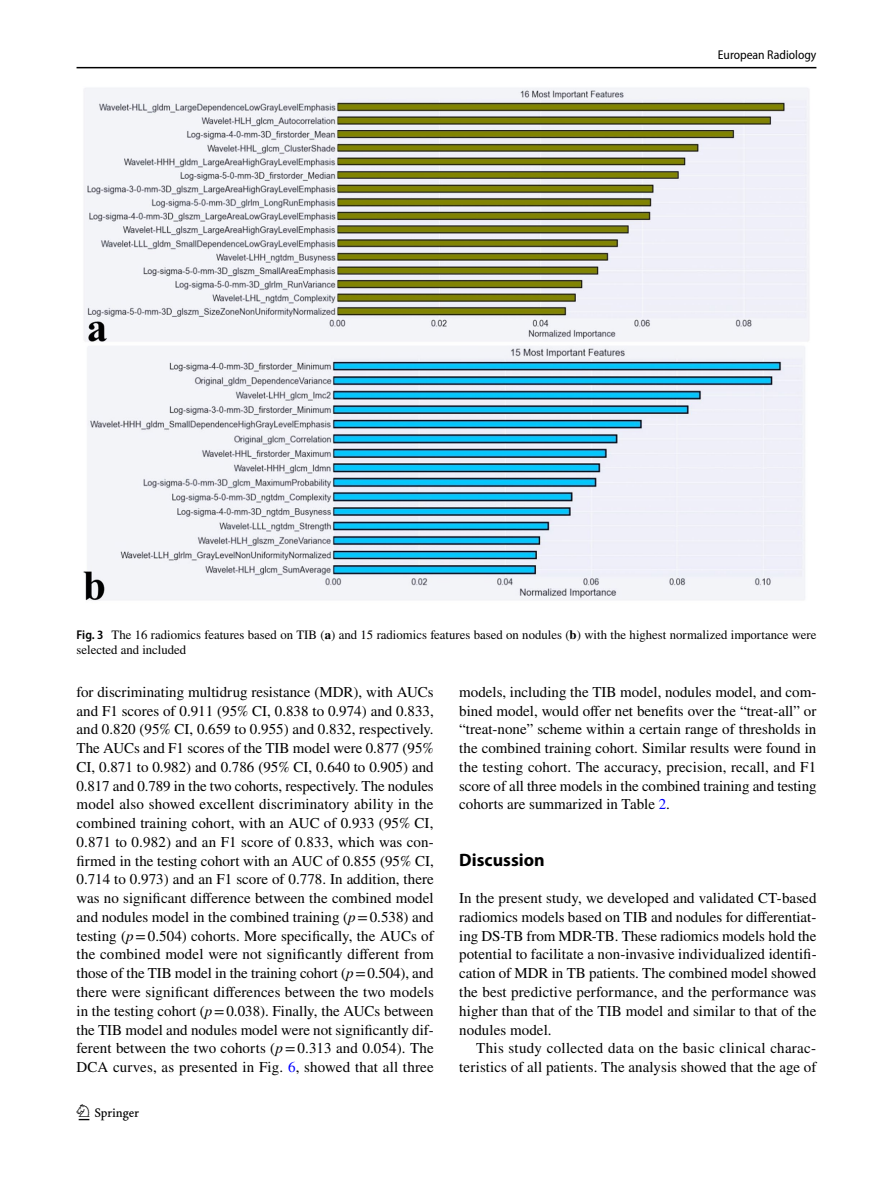
<style>
.page{position:relative;width:893px;height:1187px;background:#fff}
.page>*{position:absolute;margin:0;border:0;box-sizing:border-box;transform-origin:0 0}
.t1{font:22.5px "Springnew Regular 2";color:#000}
.t2{font:700 18px "Myriad Pro";color:#000}
.t3{font:15px/18.8px "STIX";letter-spacing:.01em;color:#000;text-align:justify}
.t4{font:12.75px/15px "STIX";color:#000}
.t5{font:semi-condensed 12.75px "Myriad Pro";color:#000}
.s1{font-family:"Myriad Pro";font-weight:600;font-stretch:semi-condensed}
.s2{font-weight:700}
.s3{font-style:italic}
.s4{color:#00f}
</style>
<div class="page">
<hr style="left:77px;top:67px;width:739px;height:1px;background:#000">
<img style="left:83px;top:88px;width:726px;height:513px">
<p class="t5" style="left:718px;top:48px;width:100px">European Radiology</p>
<p class="t4" style="left:77px;top:628px;width:741px"><span class="s1">Fig. 3</span> The 16 radiomics features based on TIB (<span class="s2">a</span>) and 15 radiomics features based on nodules (<span class="s2">b</span>) with the highest normalized importance were selected and included</p>
<p class="t3" style="left:77px;top:683px;width:359px">for discriminating multidrug resistance (MDR), with AUCs and F1 scores of 0.911 (95% CI, 0.838 to 0.974) and 0.833, and 0.820 (95% CI, 0.659 to 0.955) and 0.832, respectively.<br>The AUCs and F1 scores of the TIB model were 0.877 (95% CI, 0.871 to 0.982) and 0.786 (95% CI, 0.640 to 0.905) and 0.817 and 0.789 in the two cohorts, respectively. The nodules model also showed excellent discriminatory ability in the combined training cohort, with an AUC of 0.933 (95% CI, 0.871 to 0.982) and an F1 score of 0.833, which was con&shy;firmed in the testing cohort with an AUC of 0.855 (95% CI, 0.714 to 0.973) and an F1 score of 0.778. In addition, there was no significant difference between the combined model and nodules model in the combined training (<span class="s3">p</span>=0.538) and testing (<span class="s3">p</span>=0.504) cohorts. More specifically, the AUCs of the combined model were not significantly different from those of the TIB model in the training cohort (<span class="s3">p</span>=0.504), and there were significant differences between the two models in the testing cohort (<span class="s3">p</span>=0.038). Finally, the AUCs between the TIB model and nodules model were not significantly dif&shy;ferent between the two cohorts (<span class="s3">p</span>=0.313 and 0.054). The DCA curves, as presented in Fig. <span class="s4">6</span>, showed that all three</p>
<p class="t3" style="left:459px;top:683px;width:359px">models, including the TIB model, nodules model, and com&shy;bined model, would offer net benefits over the “treat-all” or “treat-none” scheme within a certain range of thresholds in the combined training cohort. Similar results were found in the testing cohort. The accuracy, precision, recall, and F1 score of all three models in the combined training and testing cohorts are summarized in Table <span class="s4">2</span>.</p>
<p class="t2" style="left:459px;top:847px;width:87px">Discussion</p>
<p class="t3" style="left:459px;top:889px;width:359px">In the present study, we developed and validated CT-based radiomics models based on TIB and nodules for differentiat&shy;ing DS-TB from MDR-TB. These radiomics models hold the potential to facilitate a non-invasive individualized identifi&shy;cation of MDR in TB patients. The combined model showed the best predictive performance, and the performance was higher than that of the TIB model and similar to that of the nodules model.</p>
<p class="t3" style="left:459px;top:1039px;width:359px;text-align:right">This study collected data on the basic clinical charac&shy;teristics of all patients. The analysis showed that the age of</p>
<h1 class="t1" style="left:79px;top:1104px;width:62px">1 3</h1>
</div>
